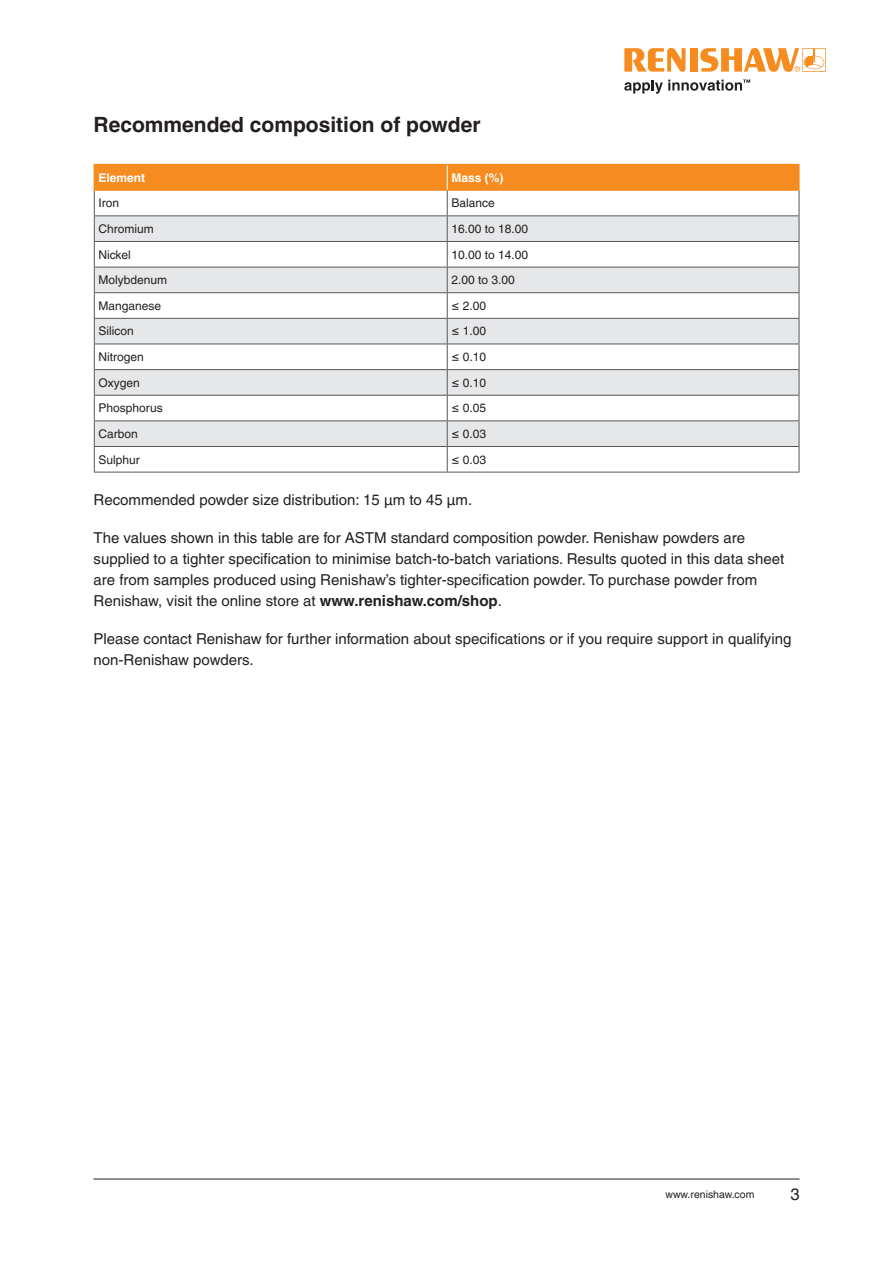
<style>
.page{position:relative;width:893px;height:1263px;background:#fff}
.page>*{position:absolute;margin:0;border:0;box-sizing:border-box;transform-origin:0 0}
.Subheading_14pt_Bold{font:700 21px "Helvetica LT Pro";color:#231f20}
.t1{font:16.5px "Helvetica LT Pro";color:#231f20}
.Body_Text_10pt{font:15px/21px "Helvetica LT Pro";color:#231f20}
.Table_body_text_8pt{font:12px "Helvetica LT Pro";color:#231f20}
.Inside_Table_headers_8pt{font:700 12px "Helvetica LT Pro";color:#fff}
.t2{font:10.5px "Helvetica LT Pro";color:#231f20}
.s1{font-weight:700}
</style>
<div class="page">
<hr style="left:93px;top:1179px;width:707px;height:1px;background:#231f20">
<hr style="left:94px;top:164px;width:353px;height:1px;background:#f68c1f">
<hr style="left:447px;top:164px;width:352px;height:1px;background:#f68c1f">
<svg style="left:94px;top:165px;width:706px;height:307px"></svg>
<hr style="left:94px;top:472px;width:353px;height:1px;background:#57585a">
<hr style="left:447px;top:472px;width:352px;height:1px;background:#57585a">
<svg style="left:624px;top:48px;width:61px;height:24px"></svg>
<div style="left:690px;top:48px;width:7px;height:24px;background:#f68c1f"></div>
<svg style="left:700px;top:48px;width:126px;height:24px"></svg>
<svg style="left:624px;top:80px;width:126px;height:14px"></svg>
<p class="Subheading_14pt_Bold" style="left:94px;top:112px;width:389px">Recommended composition of powder</p>
<p class="Inside_Table_headers_8pt" style="left:99px;top:170px;width:48px">Element</p>
<p class="Inside_Table_headers_8pt" style="left:451px;top:170px;width:54px">Mass (%)</p>
<p class="Table_body_text_8pt" style="left:99px;top:196px;width:22px">Iron</p>
<p class="Table_body_text_8pt" style="left:451px;top:196px;width:45px">Balance</p>
<p class="Table_body_text_8pt" style="left:99px;top:222px;width:57px">Chromium</p>
<p class="Table_body_text_8pt" style="left:451px;top:222px;width:78px">16.00 to 18.00</p>
<p class="Table_body_text_8pt" style="left:99px;top:247px;width:34px">Nickel</p>
<p class="Table_body_text_8pt" style="left:451px;top:247px;width:78px">10.00 to 14.00</p>
<p class="Table_body_text_8pt" style="left:99px;top:273px;width:70px">Molybdenum</p>
<p class="Table_body_text_8pt" style="left:451px;top:273px;width:65px">2.00 to 3.00</p>
<p class="Table_body_text_8pt" style="left:99px;top:299px;width:64px">Manganese</p>
<p class="Table_body_text_8pt" style="left:451px;top:299px;width:36px">≤ 2.00</p>
<p class="Table_body_text_8pt" style="left:99px;top:324px;width:37px">Silicon</p>
<p class="Table_body_text_8pt" style="left:451px;top:324px;width:36px">≤ 1.00</p>
<p class="Table_body_text_8pt" style="left:99px;top:350px;width:47px">Nitrogen</p>
<p class="Table_body_text_8pt" style="left:451px;top:350px;width:36px">≤ 0.10</p>
<p class="Table_body_text_8pt" style="left:99px;top:376px;width:43px">Oxygen</p>
<p class="Table_body_text_8pt" style="left:451px;top:376px;width:36px">≤ 0.10</p>
<p class="Table_body_text_8pt" style="left:99px;top:401px;width:66px">Phosphorus</p>
<p class="Table_body_text_8pt" style="left:451px;top:401px;width:36px">≤ 0.05</p>
<p class="Table_body_text_8pt" style="left:99px;top:427px;width:41px">Carbon</p>
<p class="Table_body_text_8pt" style="left:451px;top:427px;width:36px">≤ 0.03</p>
<p class="Table_body_text_8pt" style="left:99px;top:452px;width:43px">Sulphur</p>
<p class="Table_body_text_8pt" style="left:451px;top:452px;width:36px">≤ 0.03</p>
<p class="Body_Text_10pt" style="left:94px;top:489px;width:380px">Recommended powder size distribution: 15 µm to 45 µm.</p>
<p class="Body_Text_10pt" style="left:94px;top:527px;width:692px">The values shown in this table are for ASTM standard composition powder. Renishaw powders are supplied to a tighter specification to minimise batch-to-batch variations. Results quoted in this data sheet are from samples produced using Renishaw’s tighter-specification powder. To purchase powder from Renishaw, visit the online store at <span class="s1">www.renishaw.com/shop</span>.</p>
<p class="Body_Text_10pt" style="left:94px;top:628px;width:699px">Please contact Renishaw for further information about specifications or if you require support in qualifying non-Renishaw powders.</p>
<p class="t2" style="left:665px;top:1188px;width:90px">www.renishaw.com</p>
<p class="t1" style="left:790px;top:1185px;width:11px">3</p>
</div>
